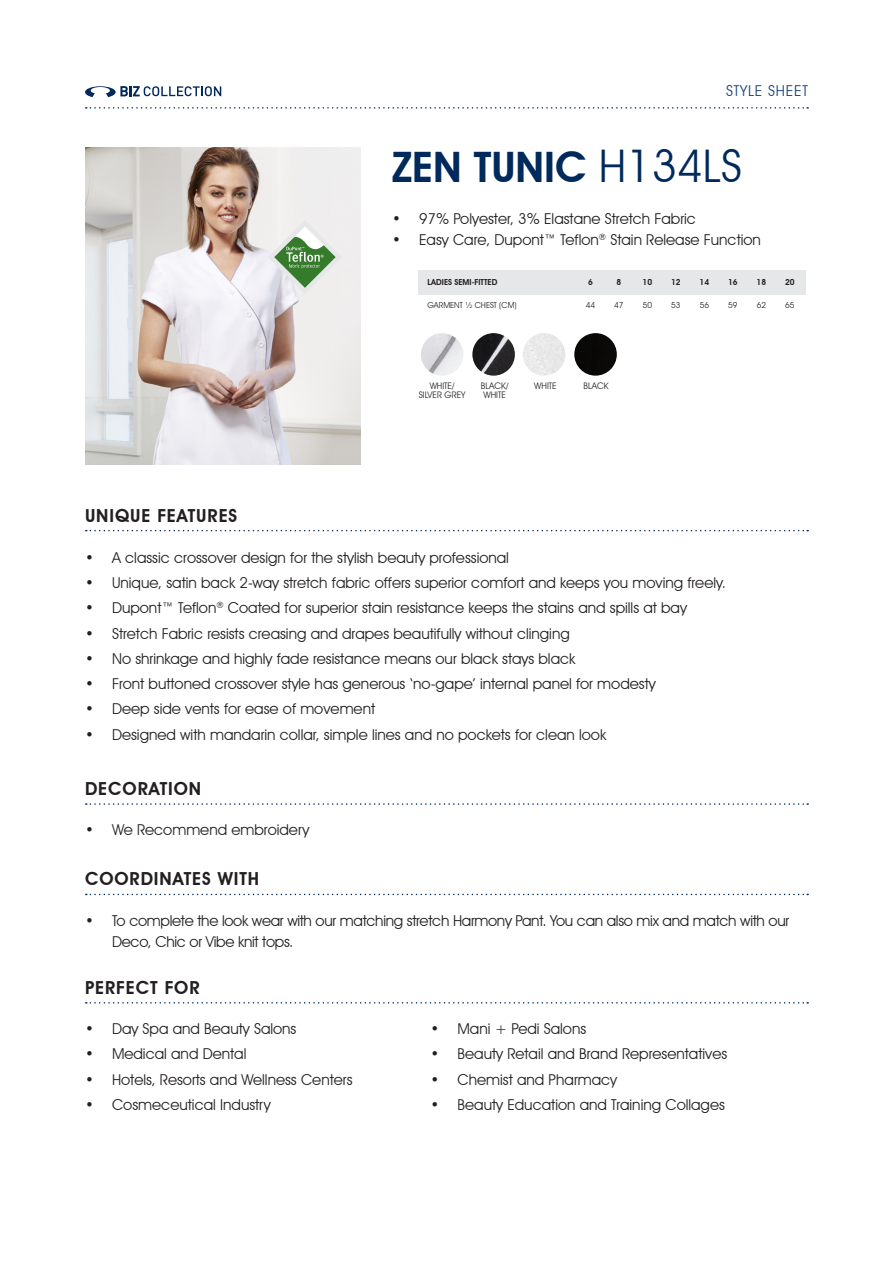
<style>
.page{position:relative;width:893px;height:1263px;background:#fff}
.page>*{position:absolute;margin:0;border:0;box-sizing:border-box;transform-origin:0 0}
.t1{font:600 42px "Avant Garde IT Cby BT";color:#00295c}
.t2{font:600 18px "Avant Garde IT Cby BT";letter-spacing:.05em;color:#231f20}
.t3{font:15px "Avant Garde IT Cby BT";color:#231f20}
.t4{font:15px/21px "Avant Garde IT Cby BT";letter-spacing:-.02em;color:#231f20}
.t5{font:15px "Avant Garde IT Cby BT";letter-spacing:.05em;color:#1a4574}
.Bullet_Points{font:9px "Avant Garde IT Cby BT";color:#231f20}
.Table_Normal{font:8.25px "Avant Garde IT Cby BT";color:#231f20}
.t6{font:600 8.25px "Avant Garde IT Cby BT";color:#231f20}
.s1{font-weight:400;font-size:45px}
</style>
<div class="page">
<svg style="left:86px;top:107px;width:722px;height:2px"></svg>
<svg style="left:86px;top:530px;width:722px;height:1px"></svg>
<svg style="left:86px;top:803px;width:722px;height:2px"></svg>
<svg style="left:86px;top:894px;width:722px;height:1px"></svg>
<svg style="left:85px;top:86px;width:136px;height:11px"></svg>
<img style="left:85px;top:147px;width:275px;height:318px">
<div style="left:419px;top:270px;width:387px;height:24px;background:#e6e7e9"></div>
<svg style="left:86px;top:1002px;width:722px;height:1px"></svg>
<img style="left:421px;top:333px;width:42px;height:43px;border-radius:21px">
<svg style="left:268px;top:220px;width:74px;height:74px;background:#bdcfbb"></svg>
<img style="left:472px;top:333px;width:43px;height:43px;border-radius:21px">
<img style="left:523px;top:333px;width:42px;height:43px;border-radius:21px">
<img style="left:574px;top:333px;width:43px;height:43px;border-radius:21px">
<p class="t5" style="left:726px;top:82px;width:83px">STYLE SHEET</p>
<p class="t1" style="left:392px;top:141px;width:352px">ZEN TUNIC <span class="s1">H134LS</span></p>
<p class="t3" style="left:392px;top:210px;width:305px">• 97% Polyester, 3% Elastane Stretch Fabric</p>
<p class="t3" style="left:392px;top:231px;width:370px">• Easy Care, Dupont™ Teflon<sup>®</sup> Stain Release Function</p>
<p class="t6" style="left:427px;top:277px;width:71px">LADIES SEMI-FITTED</p>
<p class="t6" style="left:588px;top:277px;width:6px">6</p>
<p class="t6" style="left:616px;top:277px;width:6px">8</p>
<p class="t6" style="left:643px;top:277px;width:11px">10</p>
<p class="t6" style="left:671px;top:277px;width:11px">12</p>
<p class="t6" style="left:700px;top:277px;width:11px">14</p>
<p class="t6" style="left:728px;top:277px;width:11px">16</p>
<p class="t6" style="left:757px;top:277px;width:11px">18</p>
<p class="t6" style="left:785px;top:277px;width:11px">20</p>
<p class="Table_Normal" style="left:427px;top:300px;width:91px">GARMENT ½ CHEST (CM)</p>
<p class="Table_Normal" style="left:586px;top:300px;width:11px">44</p>
<p class="Table_Normal" style="left:614px;top:300px;width:11px">47</p>
<p class="Table_Normal" style="left:643px;top:300px;width:11px">50</p>
<p class="Table_Normal" style="left:671px;top:300px;width:11px">53</p>
<p class="Table_Normal" style="left:700px;top:300px;width:11px">56</p>
<p class="Table_Normal" style="left:728px;top:300px;width:11px">59</p>
<p class="Table_Normal" style="left:757px;top:300px;width:11px">62</p>
<p class="Table_Normal" style="left:785px;top:300px;width:11px">65</p>
<p class="t2" style="left:85px;top:504px;width:154px">UNIQUE FEATURES</p>
<p class="Bullet_Points" style="left:430px;top:381px;width:26px">WHITE/</p>
<p class="Bullet_Points" style="left:419px;top:390px;width:48px">SILVER GREY</p>
<p class="Bullet_Points" style="left:481px;top:381px;width:29px">BLACK/</p>
<p class="Bullet_Points" style="left:483px;top:390px;width:24px">WHITE</p>
<p class="Bullet_Points" style="left:534px;top:381px;width:24px">WHITE</p>
<p class="Bullet_Points" style="left:583px;top:381px;width:27px">BLACK</p>
<p class="t3" style="left:85px;top:548px;width:425px">• A classic crossover design for the stylish beauty professional</p>
<p class="t3" style="left:85px;top:574px;width:642px">• Unique, satin back 2-way stretch fabric offers superior comfort and keeps you moving freely.</p>
<p class="t3" style="left:85px;top:599px;width:603px">• Dupont™ Teflon<sup>®</sup> Coated for superior stain resistance keeps the stains and spills at bay</p>
<p class="t3" style="left:85px;top:624px;width:486px">• Stretch Fabric resists creasing and drapes beautifully without clinging</p>
<p class="t3" style="left:85px;top:649px;width:492px">• No shrinkage and highly fade resistance means our black stays black</p>
<p class="t3" style="left:85px;top:675px;width:572px">• Front buttoned crossover style has generous ‘no-gape’ internal panel for modesty</p>
<p class="t3" style="left:85px;top:700px;width:292px">• Deep side vents for ease of movement</p>
<p class="t3" style="left:85px;top:725px;width:523px">• Designed with mandarin collar, simple lines and no pockets for clean look</p>
<p class="t2" style="left:85px;top:778px;width:118px">DECORATION</p>
<p class="t3" style="left:85px;top:821px;width:226px">• We Recommend embroidery</p>
<p class="t2" style="left:85px;top:868px;width:175px">COORDINATES WITH</p>
<p class="t4" style="left:112px;top:910px;width:679px;text-indent:-27px">• To complete the look wear with our matching stretch Harmony Pant. You can also mix and match with our<br>Deco, Chic or Vibe knit tops.</p>
<p class="t2" style="left:85px;top:977px;width:116px">PERFECT FOR</p>
<p class="t3" style="left:85px;top:1020px;width:213px">• Day Spa and Beauty Salons</p>
<p class="t3" style="left:85px;top:1045px;width:163px">• Medical and Dental</p>
<p class="t3" style="left:85px;top:1070px;width:269px">• Hotels, Resorts and Wellness Centers</p>
<p class="t3" style="left:85px;top:1095px;width:187px">• Cosmeceutical Industry</p>
<p class="t3" style="left:431px;top:1020px;width:157px">• Mani + Pedi Salons</p>
<p class="t3" style="left:431px;top:1045px;width:298px">• Beauty Retail and Brand Representatives</p>
<p class="t3" style="left:431px;top:1070px;width:188px">• Chemist and Pharmacy</p>
<p class="t3" style="left:431px;top:1095px;width:296px">• Beauty Education and Training Collages</p>
</div>
